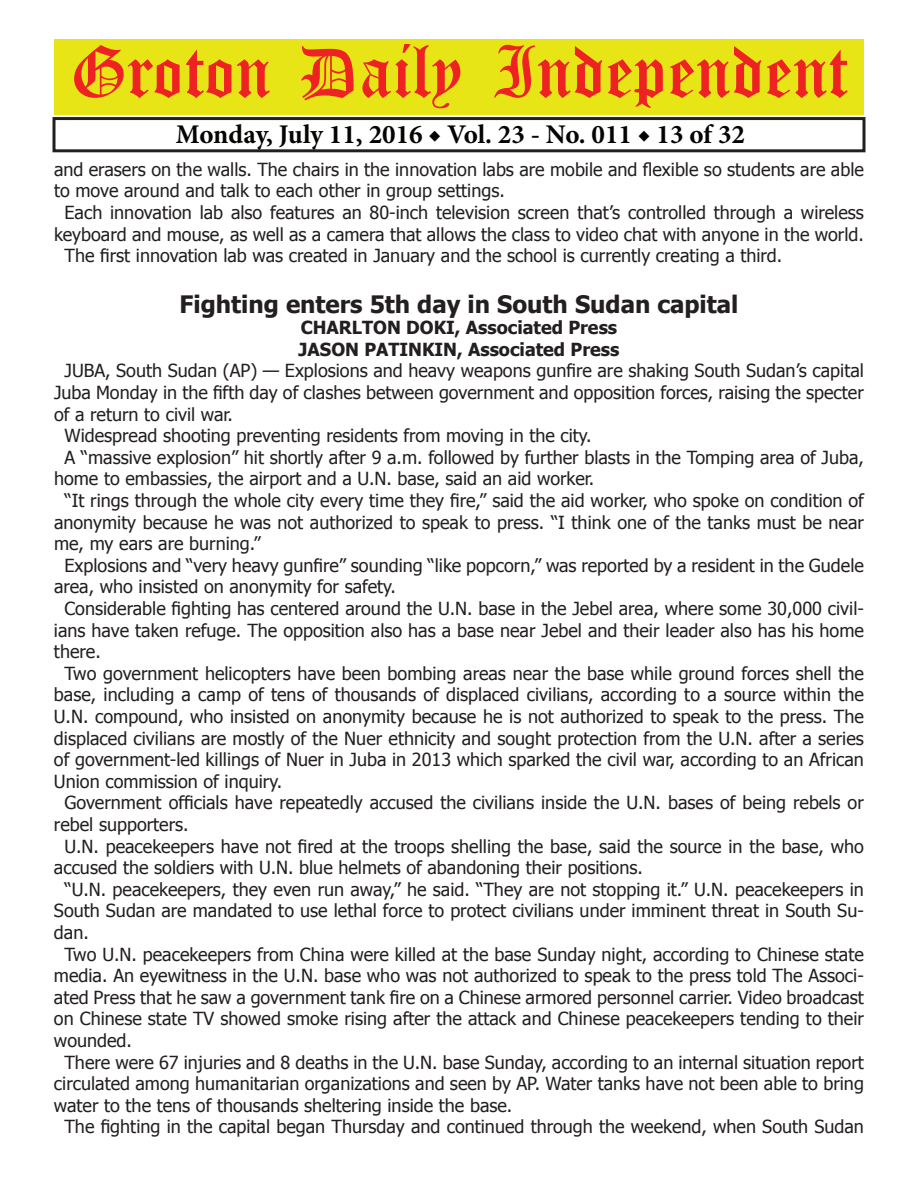
<style>
.page{position:relative;width:918px;height:1188px;background:#fff}
.page>*{position:absolute;margin:0;border:0;box-sizing:border-box;transform-origin:0 0}
.t1{font:54px "Old English Five";color:#ee2123}
.t2{font:700 27px "Minion Pro";color:#040503}
.t3{font:700 24px "Tahoma";color:#231f20}
.t4{font:18px "Tahoma";color:#231f20}
.t5{font:700 18px/21.6px "Tahoma";color:#231f20}
</style>
<div class="page">
<div style="left:52px;top:117px;width:814px;height:35px;border:3px solid #231f20"></div>
<div style="left:54px;top:40px;width:810px;height:75px;background:#e7e515"></div>
<h1 class="t1" style="left:70px;top:47px;width:779px">Groton Daily Independent</h1>
<h2 class="t2" style="left:176px;top:116px;width:571px">Monday, July 11, 2016 ◆ Vol. 23 - No. 011 ◆ 13 of 32</h2>
<p class="t4" style="left:54px;top:157px;width:811px">and erasers on the walls. The chairs in the innovation labs are mobile and flexible so students are able</p>
<p class="t4" style="left:54px;top:179px;width:452px">to move around and talk to each other in group settings.</p>
<p class="t4" style="left:64px;top:200px;width:801px">Each innovation lab also features an 80-inch television screen that’s controlled through a wireless</p>
<p class="t4" style="left:54px;top:222px;width:811px">keyboard and mouse, as well as a camera that allows the class to video chat with anyone in the world.</p>
<p class="t4" style="left:64px;top:244px;width:719px">The first innovation lab was created in January and the school is currently creating a third.</p>
<h3 class="t3" style="left:180px;top:287px;width:560px">Fighting enters 5th day in South Sudan capital</h3>
<p class="t5" style="left:299px;top:316px;width:322px">CHARLTON DOKI, Associated Press<br>JASON PATINKIN, Associated Press</p>
<p class="t4" style="left:65px;top:359px;width:801px">JUBA, South Sudan (AP) — Explosions and heavy weapons gunfire are shaking South Sudan’s capital</p>
<p class="t4" style="left:54px;top:380px;width:811px">Juba Monday in the fifth day of clashes between government and opposition forces, raising the specter</p>
<p class="t4" style="left:54px;top:402px;width:181px">of a return to civil war.</p>
<p class="t4" style="left:65px;top:424px;width:529px">Widespread shooting preventing residents from moving in the city.</p>
<p class="t4" style="left:65px;top:445px;width:801px">A “massive explosion” hit shortly after 9 a.m. followed by further blasts in the Tomping area of Juba,</p>
<p class="t4" style="left:54px;top:467px;width:542px">home to embassies, the airport and a U.N. base, said an aid worker.</p>
<p class="t4" style="left:65px;top:488px;width:801px">“It rings through the whole city every time they fire,” said the aid worker, who spoke on condition of</p>
<p class="t4" style="left:54px;top:510px;width:811px">anonymity because he was not authorized to speak to press. “I think one of the tanks must be near</p>
<p class="t4" style="left:54px;top:532px;width:208px">me, my ears are burning.”</p>
<p class="t4" style="left:65px;top:553px;width:801px">Explosions and “very heavy gunfire” sounding “like popcorn,” was reported by a resident in the Gudele</p>
<p class="t4" style="left:54px;top:575px;width:343px">area, who insisted on anonymity for safety.</p>
<p class="t4" style="left:65px;top:596px;width:801px">Considerable fighting has centered around the U.N. base in the Jebel area, where some 30,000 civil-</p>
<p class="t4" style="left:54px;top:618px;width:811px">ians have taken refuge. The opposition also has a base near Jebel and their leader also has his home</p>
<p class="t4" style="left:54px;top:640px;width:48px">there.</p>
<p class="t4" style="left:64px;top:661px;width:801px">Two government helicopters have been bombing areas near the base while ground forces shell the</p>
<p class="t4" style="left:54px;top:683px;width:811px">base, including a camp of tens of thousands of displaced civilians, according to a source within the</p>
<p class="t4" style="left:54px;top:704px;width:811px">U.N. compound, who insisted on anonymity because he is not authorized to speak to the press. The</p>
<p class="t4" style="left:54px;top:726px;width:811px">displaced civilians are mostly of the Nuer ethnicity and sought protection from the U.N. after a series</p>
<p class="t4" style="left:54px;top:748px;width:811px">of government-led killings of Nuer in Juba in 2013 which sparked the civil war, according to an African</p>
<p class="t4" style="left:54px;top:769px;width:230px">Union commission of inquiry.</p>
<p class="t4" style="left:64px;top:791px;width:801px">Government officials have repeatedly accused the civilians inside the U.N. bases of being rebels or</p>
<p class="t4" style="left:54px;top:812px;width:136px">rebel supporters.</p>
<p class="t4" style="left:64px;top:834px;width:801px">U.N. peacekeepers have not fired at the troops shelling the base, said the source in the base, who</p>
<p class="t4" style="left:54px;top:856px;width:590px">accused the soldiers with U.N. blue helmets of abandoning their positions.</p>
<p class="t4" style="left:64px;top:877px;width:801px">“U.N. peacekeepers, they even run away,” he said. “They are not stopping it.” U.N. peacekeepers in</p>
<p class="t4" style="left:54px;top:899px;width:811px">South Sudan are mandated to use lethal force to protect civilians under imminent threat in South Su-</p>
<p class="t4" style="left:54px;top:920px;width:36px">dan.</p>
<p class="t4" style="left:64px;top:942px;width:801px">Two U.N. peacekeepers from China were killed at the base Sunday night, according to Chinese state</p>
<p class="t4" style="left:54px;top:964px;width:811px">media. An eyewitness in the U.N. base who was not authorized to speak to the press told The Associ-</p>
<p class="t4" style="left:54px;top:985px;width:811px">ated Press that he saw a government tank fire on a Chinese armored personnel carrier. Video broadcast</p>
<p class="t4" style="left:54px;top:1007px;width:812px">on Chinese state TV showed smoke rising after the attack and Chinese peacekeepers tending to their</p>
<p class="t4" style="left:54px;top:1028px;width:80px">wounded.</p>
<p class="t4" style="left:64px;top:1050px;width:801px">There were 67 injuries and 8 deaths in the U.N. base Sunday, according to an internal situation report</p>
<p class="t4" style="left:54px;top:1072px;width:811px">circulated among humanitarian organizations and seen by AP. Water tanks have not been able to bring</p>
<p class="t4" style="left:54px;top:1093px;width:460px">water to the tens of thousands sheltering inside the base.</p>
<p class="t4" style="left:64px;top:1115px;width:801px">The fighting in the capital began Thursday and continued through the weekend, when South Sudan</p>
</div>
